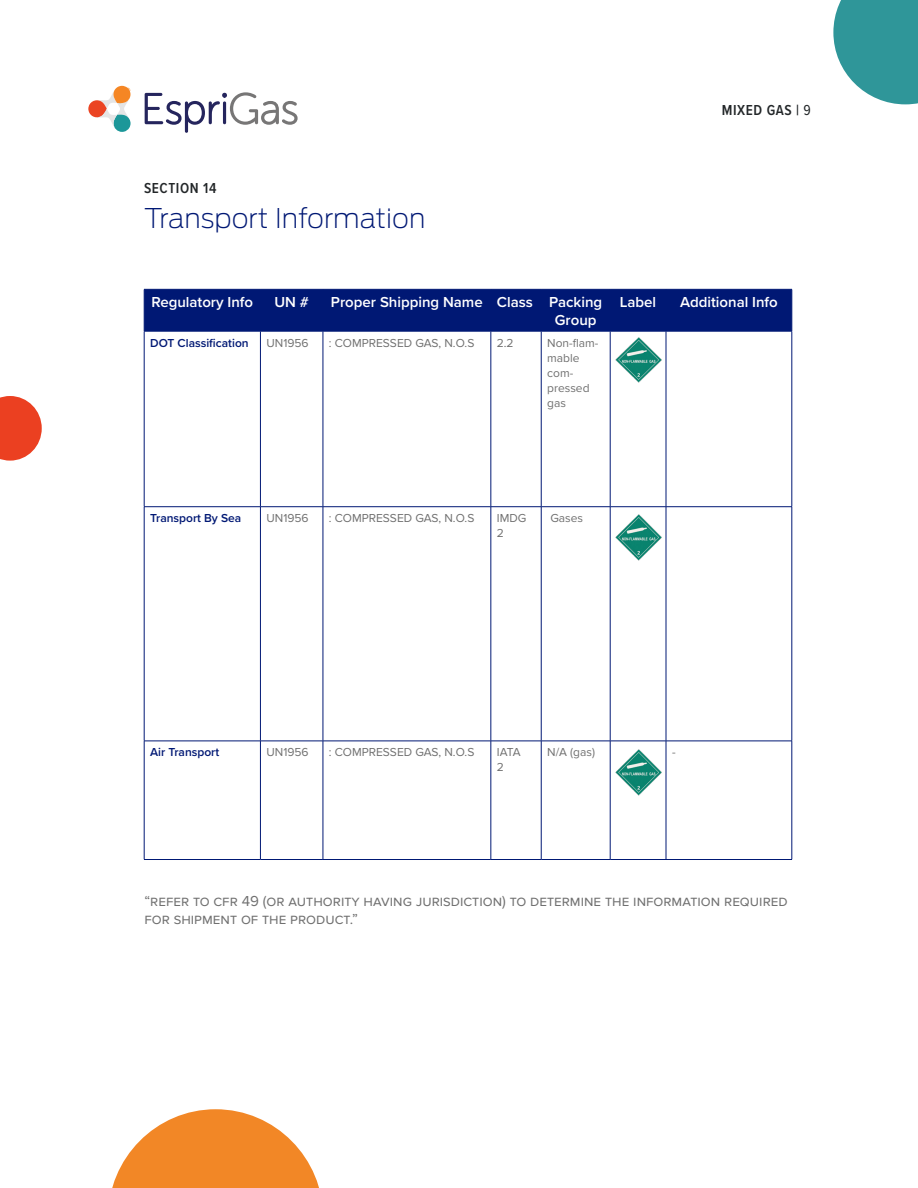
<style>
.page{position:relative;width:918px;height:1188px;background:#fff}
.page>*{position:absolute;margin:0;border:0;box-sizing:border-box;transform-origin:0 0}
.t1{font:200 27px "Antenna";color:#001874}
.t2{font:15px/18px "Proxima Nova";color:#707070}
.t3{font:600 15px/18px "Proxima Nova";color:#fff;text-align:center}
.t4{font:600 15px "Proxima Nova Cond";letter-spacing:.04em;color:#232729}
.t5{font:12px/15px "Proxima Nova";color:#707070}
.t6{font:600 12px "Proxima Nova";color:#001874}
.s1{font-weight:400}
</style>
<div class="page">
<svg style="left:145px;top:92px;width:153px;height:41px"></svg>
<svg style="left:88px;top:86px;width:43px;height:46px"></svg>
<svg style="left:833px;top:0;width:85px;height:104px;background:#4ba4a6"></svg>
<svg style="left:0;top:396px;width:42px;height:65px"></svg>
<svg style="left:112px;top:1109px;width:207px;height:79px"></svg>
<div style="left:145px;top:290px;width:647px;height:41px;background:#001874"></div>
<hr style="left:144px;top:741px;width:1px;height:118px;background:#001874">
<hr style="left:792px;top:741px;width:1px;height:118px;background:#001874">
<hr style="left:144px;top:859px;width:116px;height:1px;background:#001874">
<hr style="left:323px;top:859px;width:168px;height:1px;background:#001874">
<hr style="left:666px;top:859px;width:126px;height:1px;background:#001874">
<hr style="left:144px;top:331px;width:1px;height:176px;background:#001874">
<hr style="left:260px;top:331px;width:1px;height:176px;background:#001874">
<hr style="left:323px;top:331px;width:1px;height:176px;background:#001874">
<hr style="left:323px;top:506px;width:168px;height:1px;background:#001874">
<hr style="left:323px;top:507px;width:1px;height:234px;background:#001874">
<hr style="left:491px;top:331px;width:1px;height:176px;background:#001874">
<hr style="left:491px;top:507px;width:1px;height:234px;background:#001874">
<hr style="left:541px;top:331px;width:1px;height:176px;background:#001874">
<hr style="left:610px;top:331px;width:1px;height:176px;background:#001874">
<hr style="left:666px;top:331px;width:1px;height:176px;background:#001874">
<hr style="left:792px;top:331px;width:1px;height:176px;background:#001874">
<hr style="left:666px;top:506px;width:126px;height:1px;background:#001874">
<hr style="left:792px;top:507px;width:1px;height:234px;background:#001874">
<hr style="left:666px;top:741px;width:126px;height:1px;background:#001874">
<hr style="left:610px;top:506px;width:56px;height:1px;background:#001874">
<hr style="left:666px;top:507px;width:1px;height:234px;background:#001874">
<hr style="left:541px;top:506px;width:69px;height:1px;background:#001874">
<hr style="left:610px;top:507px;width:1px;height:234px;background:#001874">
<hr style="left:491px;top:506px;width:50px;height:1px;background:#001874">
<hr style="left:541px;top:507px;width:1px;height:234px;background:#001874">
<hr style="left:323px;top:741px;width:168px;height:1px;background:#001874">
<hr style="left:260px;top:506px;width:63px;height:1px;background:#001874">
<hr style="left:144px;top:506px;width:116px;height:1px;background:#001874">
<hr style="left:144px;top:507px;width:1px;height:234px;background:#001874">
<hr style="left:260px;top:507px;width:1px;height:234px;background:#001874">
<hr style="left:144px;top:741px;width:116px;height:1px;background:#001874">
<hr style="left:260px;top:741px;width:63px;height:1px;background:#001874">
<hr style="left:260px;top:741px;width:1px;height:118px;background:#001874">
<hr style="left:323px;top:741px;width:1px;height:118px;background:#001874">
<hr style="left:260px;top:859px;width:63px;height:1px;background:#001874">
<hr style="left:491px;top:741px;width:50px;height:1px;background:#001874">
<hr style="left:491px;top:741px;width:1px;height:118px;background:#001874">
<hr style="left:491px;top:859px;width:50px;height:1px;background:#001874">
<hr style="left:541px;top:741px;width:69px;height:1px;background:#001874">
<hr style="left:541px;top:741px;width:1px;height:118px;background:#001874">
<hr style="left:541px;top:859px;width:69px;height:1px;background:#001874">
<hr style="left:610px;top:741px;width:56px;height:1px;background:#001874">
<hr style="left:610px;top:741px;width:1px;height:118px;background:#001874">
<hr style="left:666px;top:741px;width:1px;height:118px;background:#001874">
<hr style="left:610px;top:859px;width:56px;height:1px;background:#001874">
<hr style="left:260px;top:289px;width:63px;height:1px;background:#001874">
<hr style="left:260px;top:331px;width:63px;height:1px;background:#001874">
<hr style="left:323px;top:289px;width:168px;height:1px;background:#001874">
<hr style="left:323px;top:290px;width:1px;height:41px;background:#001874">
<hr style="left:323px;top:331px;width:168px;height:1px;background:#001874">
<hr style="left:144px;top:289px;width:116px;height:1px;background:#001874">
<hr style="left:144px;top:290px;width:1px;height:41px;background:#001874">
<hr style="left:260px;top:290px;width:1px;height:41px;background:#001874">
<hr style="left:144px;top:331px;width:116px;height:1px;background:#001874">
<hr style="left:491px;top:289px;width:50px;height:1px;background:#001874">
<hr style="left:491px;top:290px;width:1px;height:41px;background:#001874">
<hr style="left:491px;top:331px;width:50px;height:1px;background:#001874">
<hr style="left:541px;top:289px;width:69px;height:1px;background:#001874">
<hr style="left:541px;top:290px;width:1px;height:41px;background:#001874">
<hr style="left:541px;top:331px;width:69px;height:1px;background:#001874">
<hr style="left:610px;top:289px;width:56px;height:1px;background:#001874">
<hr style="left:610px;top:290px;width:1px;height:41px;background:#001874">
<hr style="left:610px;top:331px;width:56px;height:1px;background:#001874">
<hr style="left:666px;top:289px;width:126px;height:1px;background:#001874">
<hr style="left:666px;top:290px;width:1px;height:41px;background:#001874">
<hr style="left:792px;top:290px;width:1px;height:41px;background:#001874">
<hr style="left:666px;top:331px;width:126px;height:1px;background:#001874">
<img style="left:615px;top:337px;width:47px;height:46px">
<img style="left:615px;top:514px;width:47px;height:47px">
<img style="left:615px;top:749px;width:47px;height:47px">
<p class="t4" style="left:144px;top:177px;width:74px">SECTION 14</p>
<p class="t1" style="left:144px;top:203px;width:283px">Transport Information</p>
<p class="t4" style="left:722px;top:99px;width:91px">MIXED GAS | <span class="s1">9</span></p>
<p class="t3" style="left:151px;top:293px;width:103px">Regulatory Info</p>
<p class="t3" style="left:274px;top:293px;width:36px">UN #</p>
<p class="t3" style="left:331px;top:293px;width:153px">Proper Shipping Name</p>
<p class="t3" style="left:497px;top:293px;width:38px">Class</p>
<p class="t3" style="left:549px;top:293px;width:55px">Packing<br>Group</p>
<p class="t3" style="left:620px;top:293px;width:38px">Label</p>
<p class="t3" style="left:680px;top:293px;width:99px">Additional Info</p>
<p class="t6" style="left:150px;top:334px;width:100px">DOT Classification</p>
<p class="t5" style="left:266px;top:335px;width:44px">UN1956</p>
<p class="t5" style="left:329px;top:335px;width:147px">: COMPRESSED GAS, N.O.S</p>
<p class="t5" style="left:497px;top:335px;width:18px">2.2</p>
<p class="t5" style="left:547px;top:335px;width:53px">Non-flam&shy;mable com&shy;pressed gas</p>
<p class="t6" style="left:150px;top:509px;width:93px">Transport By Sea</p>
<p class="t5" style="left:266px;top:511px;width:44px">UN1956</p>
<p class="t5" style="left:329px;top:511px;width:147px">: COMPRESSED GAS, N.O.S</p>
<p class="t5" style="left:497px;top:511px;width:31px">IMDG<br>2</p>
<p class="t5" style="left:550px;top:511px;width:34px">Gases</p>
<p class="t6" style="left:150px;top:743px;width:71px">Air Transport</p>
<p class="t5" style="left:266px;top:745px;width:44px">UN1956</p>
<p class="t5" style="left:329px;top:745px;width:147px">: COMPRESSED GAS, N.O.S</p>
<p class="t5" style="left:497px;top:745px;width:25px">IATA</p>
<p class="t5" style="left:497px;top:760px;width:9px">2</p>
<p class="t5" style="left:547px;top:745px;width:49px">N/A (gas)</p>
<p class="t5" style="left:672px;top:745px;width:5px">-</p>
<p class="t2" style="left:144px;top:893px;width:645px">“Refer to CFR 49 (or authority having jurisdiction) to determine the information required for shipment of the product.”</p>
</div>
